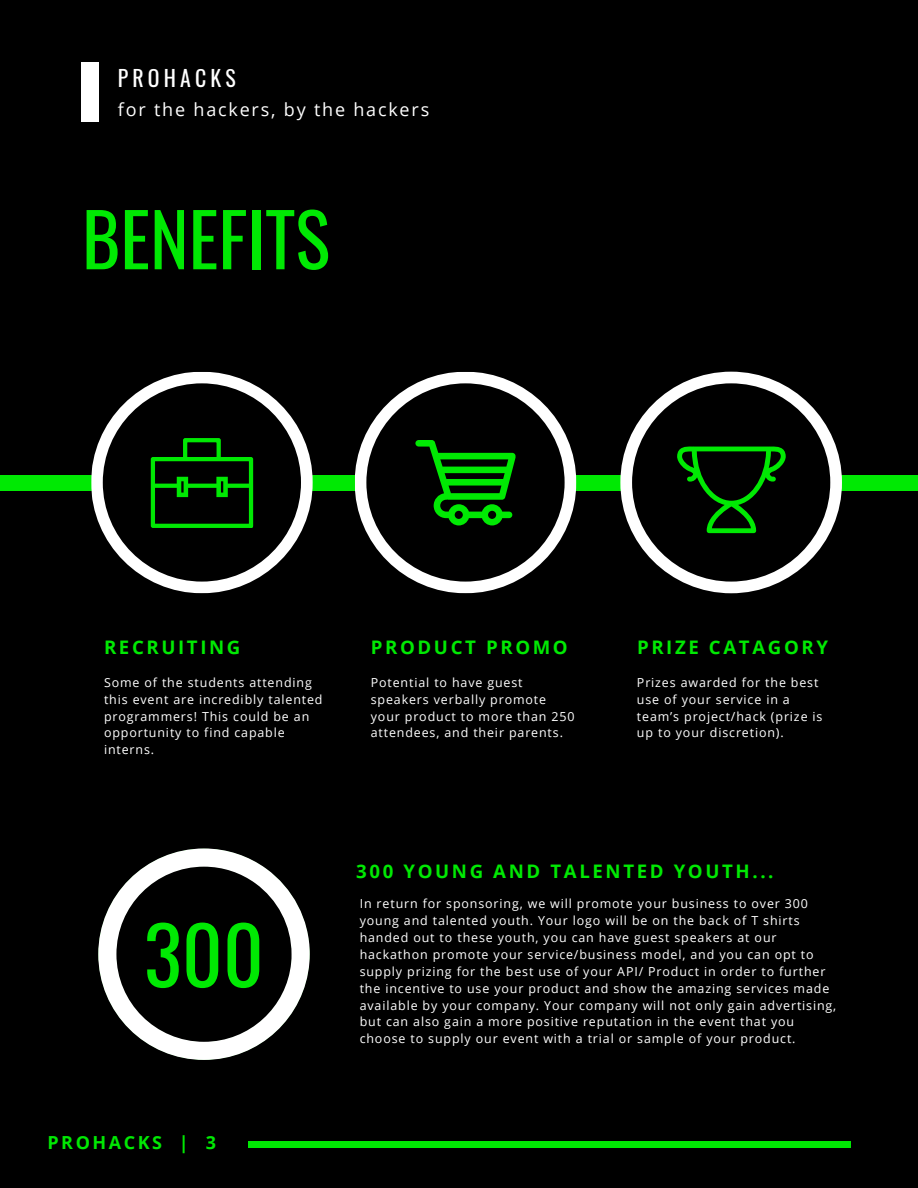
<style>
.page{position:relative;width:918px;height:1188px;background:#000}
.page>*{position:absolute;margin:0;border:0;box-sizing:border-box;transform-origin:0 0}
.t1{font:79.35px "Oswald";color:#00e903}
.t2{font:73.2px "Oswald";color:#00e903}
.t3{font:21.75px "Oswald";letter-spacing:.19em;color:#fff}
.t4{font:700 18.6px "Open Sans";letter-spacing:.14em;color:#00e903}
.t5{font:18px "Open Sans";letter-spacing:.1em;color:#fff}
.t6{font:700 18px "Open Sans";letter-spacing:.14em;color:#00e903}
.t7{font:12.45px/17px "Open Sans";letter-spacing:.07em;color:#fff}
</style>
<div class="page">
<div style="left:0;top:476px;width:918px;height:14px;background:#00e903"></div>
<svg style="left:91px;top:372px;width:222px;height:221px"></svg>
<svg style="left:355px;top:372px;width:221px;height:221px"></svg>
<svg style="left:621px;top:372px;width:221px;height:221px"></svg>
<svg style="left:415px;top:440px;width:101px;height:85px"></svg>
<svg style="left:151px;top:438px;width:102px;height:90px"></svg>
<svg style="left:186px;top:484px;width:34px;height:4px"></svg>
<svg style="left:225px;top:484px;width:27px;height:4px"></svg>
<svg style="left:98px;top:848px;width:212px;height:212px"></svg>
<svg style="left:677px;top:447px;width:109px;height:86px"></svg>
<svg style="left:116px;top:866px;width:176px;height:176px"></svg>
<div style="left:249px;top:1142px;width:601px;height:6px;background:#00e903"></div>
<div style="left:82px;top:62px;width:17px;height:60px;background:#fff"></div>
<h3 class="t3" style="left:118px;top:61px;width:119px">PROHACKS</h3>
<h3 class="t5" style="left:118px;top:97px;width:313px">for the hackers, by the hackers</h3>
<h2 class="t2" style="left:82px;top:182px;width:249px">BENEFITS</h2>
<h3 class="t4" style="left:104px;top:634px;width:138px">RECRUITING</h3>
<p class="t7" style="left:104px;top:673px;width:220px">Some of the students attending this event are incredibly talented programmers! This could be an opportunity to find capable interns.</p>
<h3 class="t4" style="left:371px;top:634px;width:198px">PRODUCT PROMO</h3>
<p class="t7" style="left:371px;top:673px;width:205px">Potential to have guest speakers verbally promote your product to more than 250 attendees, and their parents.</p>
<h3 class="t4" style="left:637px;top:634px;width:193px">PRIZE CATAGORY</h3>
<p class="t7" style="left:637px;top:673px;width:187px">Prizes awarded for the best use of your service in a team’s project/hack (prize is up to your discretion).</p>
<h1 class="t1" style="left:144px;top:893px;width:121px">300</h1>
<h3 class="t6" style="left:47px;top:1130px;width:170px">PROHACKS | 3</h3>
<h3 class="t4" style="left:356px;top:858px;width:419px">300 YOUNG AND TALENTED YOUTH...</h3>
<p class="t7" style="left:360px;top:895px;width:478px">In return for sponsoring, we will promote your business to over 300 young and talented youth. Your logo will be on the back of T shirts handed out to these youth, you can have guest speakers at our hackathon promote your service/business model, and you can opt to supply prizing for the best use of your API/ Product in order to further the incentive to use your product and show the amazing services made available by your company. Your company will not only gain advertising, but can also gain a more positive reputation in the event that you choose to supply our event with a trial or sample of your product.</p>
</div>
